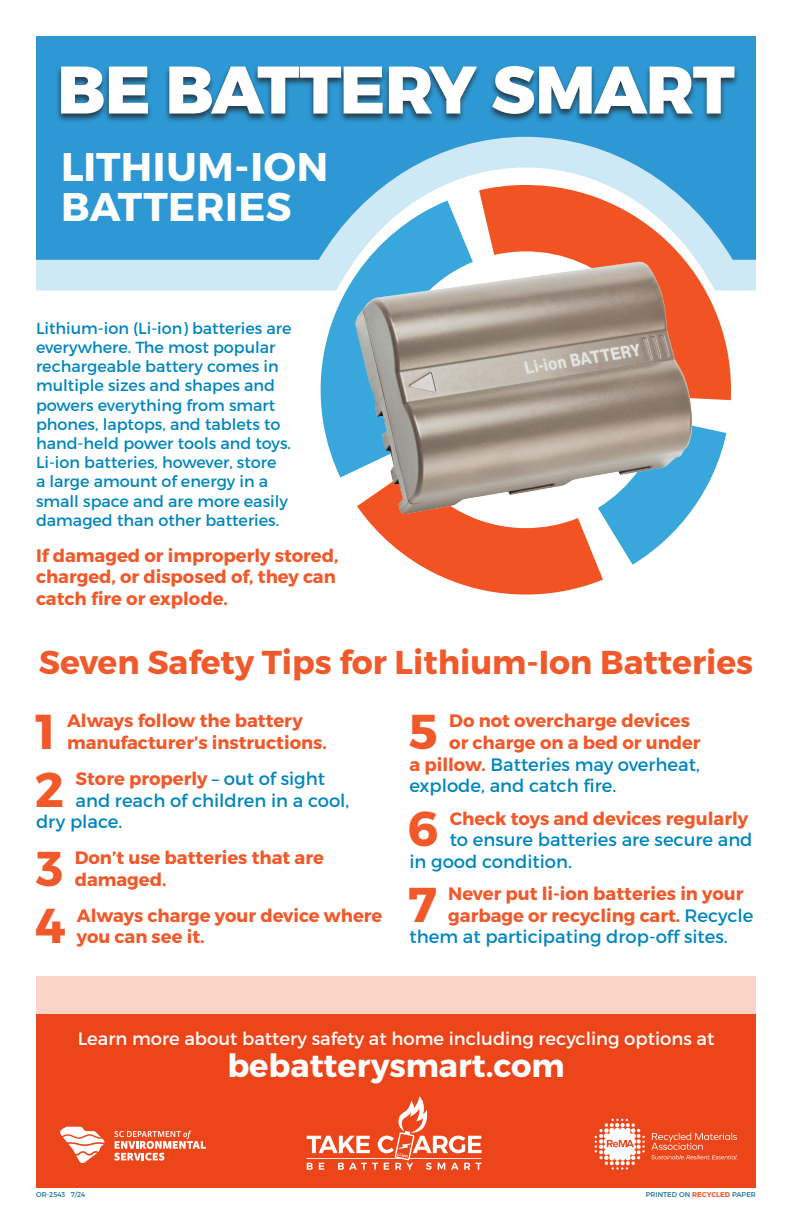
<style>
.page{position:relative;width:792px;height:1224px;background:#fff}
.page>*{position:absolute;margin:0;border:0;box-sizing:border-box;transform-origin:0 0}
.t1{font:800 67px "Montserrat";letter-spacing:-.02em;color:#fff}
.t2{font:700 48.9px "Montserrat";color:#f1592a}
.t3{font:700 40px/40px "Montserrat";letter-spacing:.015em;color:#fff}
.t4{font:700 33px "Montserrat";color:#f1592a}
.t5{font:700 32px "Montserrat";color:#fff}
.t6{font:700 18px/21.6px "Montserrat";color:#f1592a}
.t7{font:18px "Montserrat";color:#0086be}
.t8{font:18px "Montserrat";color:#fff}
.t9{font:16px/19.2px "Montserrat";color:#0086be}
.t10{font:7px "Montserrat";color:#157293}
.s1{font-weight:400;color:#0086be}
.s2{font-weight:700;color:#f1592a}
</style>
<div class="page">
<div style="left:36px;top:260px;width:720px;height:31px;background:#cee9f6"></div>
<svg style="left:36px;top:36px;width:720px;height:224px;background:#41a2d7"></svg>
<svg style="left:367px;top:426px;width:359px;height:169px"></svg>
<svg style="left:321px;top:200px;width:152px;height:277px;fill:#39a7db"></svg>
<svg style="left:479px;top:185px;width:252px;height:215px;fill:#f15422"></svg>
<div style="left:36px;top:977px;width:720px;height:211px;background:#fbd4c8"></div>
<div style="left:36px;top:1015px;width:720px;height:173px;background:#ed451a"></div>
<img style="left:351px;top:258px;width:346px;height:262px">
<div style="left:56px;top:64px;width:684px;height:59px;background:#231f20;opacity:.75"></div>
<svg style="left:307px;top:1096px;width:175px;height:74px"></svg>
<svg style="left:114px;top:1131px;width:92px;height:30px"></svg>
<svg style="left:60px;top:1127px;width:45px;height:37px"></svg>
<img style="left:594px;top:1118px;width:144px;height:52px">
<p class="t1" style="left:57px;top:48px;width:679px">BE BATTERY SMART</p>
<p class="t3" style="left:61px;top:148px;width:268px">LITHIUM-ION<br>BATTERIES</p>
<p class="t9" style="left:36px;top:318px;width:257px">Lithium-ion (Li-ion) batteries are everywhere. The most popular rechargeable battery comes in multiple sizes and shapes and powers everything from smart phones, laptops, and tablets to hand-held power tools and toys.<br>Li-ion batteries, however, store<br>a large amount of energy in a small space and are more easily damaged than other batteries.</p>
<p class="t6" style="left:36px;top:545px;width:304px">If damaged or improperly stored, charged, or disposed of, they can catch fire or explode.</p>
<p class="t4" style="left:39px;top:642px;width:716px">Seven Safety Tips for Lithium-Ion Batteries</p>
<p class="t2" style="left:36px;top:701px;width:22px">1</p>
<p class="t6" style="left:67px;top:710px;width:261px">Always follow the battery manufacturer’s instructions.</p>
<p class="t2" style="left:35px;top:759px;width:31px">2</p>
<p class="t6" style="left:76px;top:768px;width:251px">Store properly <span class="s1">– out of sight</span></p>
<p class="t7" style="left:76px;top:789px;width:275px">and reach of children in a cool,</p>
<p class="t7" style="left:36px;top:811px;width:88px">dry place.</p>
<p class="t2" style="left:36px;top:838px;width:29px">3</p>
<p class="t6" style="left:75px;top:847px;width:251px">Don’t use batteries that are damaged.</p>
<p class="t2" style="left:35px;top:896px;width:32px">4</p>
<p class="t6" style="left:77px;top:905px;width:307px">Always charge your device where you can see it.</p>
<p class="t2" style="left:409px;top:701px;width:31px">5</p>
<p class="t6" style="left:449px;top:710px;width:242px">Do not overcharge devices</p>
<p class="t6" style="left:449px;top:732px;width:253px">or charge on a bed or under</p>
<p class="t7" style="left:410px;top:753px;width:292px"><span class="s2">a pillow.</span> Batteries may overheat,</p>
<p class="t7" style="left:410px;top:775px;width:208px">explode, and catch fire.</p>
<p class="t2" style="left:407px;top:798px;width:32px">6</p>
<p class="t6" style="left:450px;top:808px;width:300px">Check toys and devices regularly</p>
<p class="t7" style="left:450px;top:829px;width:304px">to ensure batteries are secure and</p>
<p class="t7" style="left:410px;top:850px;width:164px">in good condition.</p>
<p class="t2" style="left:408px;top:874px;width:31px">7</p>
<p class="t6" style="left:448px;top:883px;width:297px">Never put li-ion batteries in your</p>
<p class="t6" style="left:448px;top:905px;width:307px">garbage or recycling cart. <span class="s1">Recycle</span></p>
<p class="t7" style="left:410px;top:926px;width:320px">them at participating drop-off sites.</p>
<p class="t8" style="left:78px;top:1027px;width:638px">Learn more about battery safety at home including recycling options at</p>
<p class="t5" style="left:227px;top:1046px;width:339px">bebatterysmart.com</p>
<p class="t10" style="left:36px;top:1190px;width:51px">OR-2543 7/24</p>
<p class="t10" style="left:646px;top:1190px;width:112px">PRINTED ON <span class="s2">RECYCLED</span> PAPER</p>
</div>
